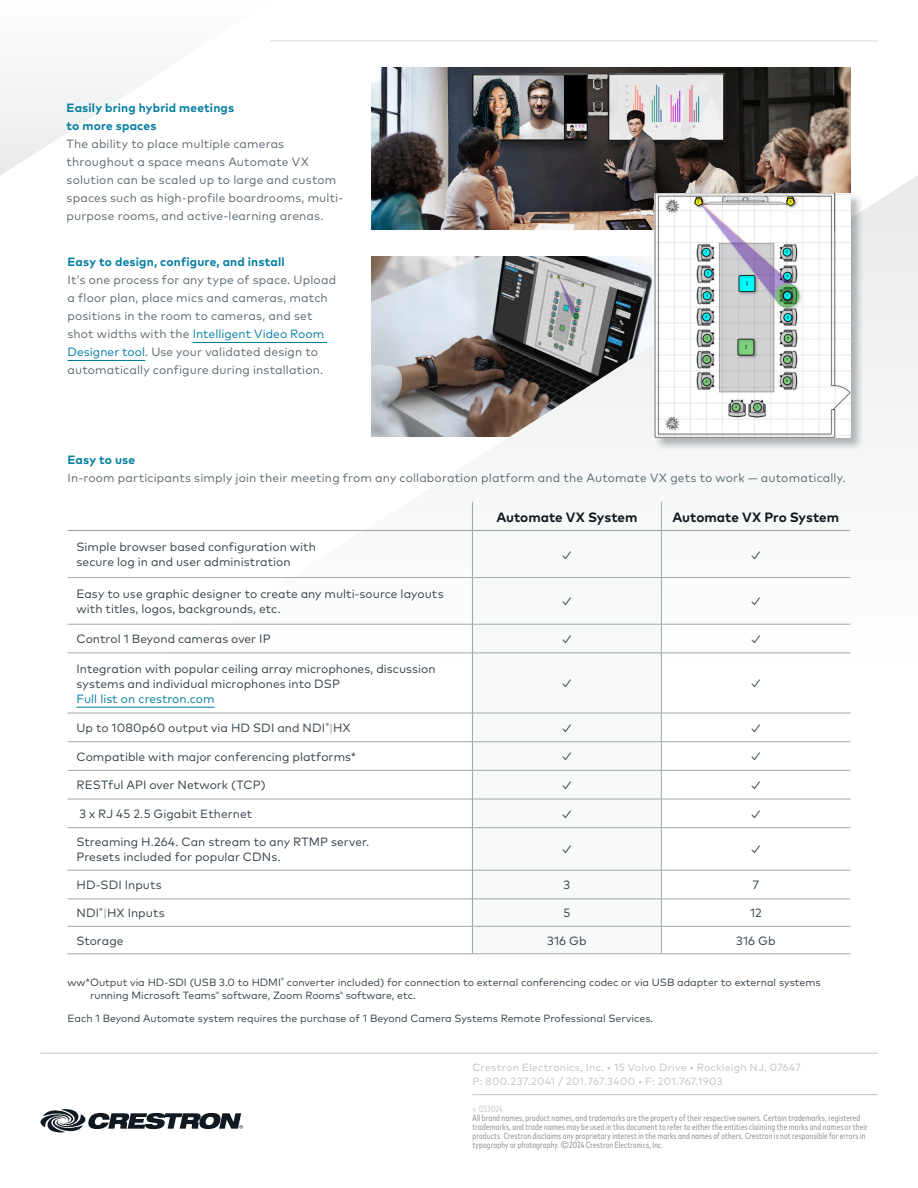
<style>
.page{position:relative;width:918px;height:1188px;background:#fff}
.page>*{position:absolute;margin:0;border:0;box-sizing:border-box;transform-origin:0 0}
.t1{font:700 13.5px "Mark Pro";letter-spacing:-.005em;color:#101820}
.t2{font:13.5px "Mark Pro";color:#333f48}
.t3{font:12px/15px "Mark Pro";letter-spacing:.005em;color:#333f48}
.Body_Copy{font:12px/18px "Mark Pro";letter-spacing:.01em;color:#5b6770}
.Body_Title{font:700 12px/18px "Mark Pro";letter-spacing:.015em;color:#007ca0}
.t4{font:12px "Mark Pro";color:#007ca0}
.t5{font:10.5px/13.5px "Mark Pro";color:#333f48}
.t6{font:10.5px/13.5px "Mark Pro";letter-spacing:.02em;color:#c1c6c8}
.t7{font:condensed 9px/9px "Mark Pro";letter-spacing:.02em;color:#858c91}
.t8{font:condensed 9px "Mark Pro";letter-spacing:.02em;color:#c2c5c8}
.s1{color:#007ca0}
.s2{font-weight:300;font-stretch:expanded}
</style>
<div class="page">
<img style="left:371px;top:68px;width:479px;height:98px">
<svg style="left:0;top:40px;width:295px;height:136px"></svg>
<svg style="left:145px;top:166px;width:773px;height:488px"></svg>
<svg style="left:473px;top:531px;width:188px;height:423px"></svg>
<svg style="left:661px;top:502px;width:1px;height:28px"></svg>
<hr style="left:661px;top:531px;width:1px;height:46px;background:#a2a9ad">
<hr style="left:68px;top:577px;width:404px;height:1px;background:#a2a9ad">
<hr style="left:473px;top:577px;width:188px;height:1px;background:#a2a9ad">
<hr style="left:661px;top:577px;width:189px;height:1px;background:#a2a9ad">
<hr style="left:661px;top:578px;width:1px;height:46px;background:#a2a9ad">
<hr style="left:68px;top:624px;width:404px;height:1px;background:#a2a9ad">
<hr style="left:473px;top:624px;width:188px;height:1px;background:#a2a9ad">
<hr style="left:661px;top:624px;width:189px;height:1px;background:#a2a9ad">
<svg style="left:661px;top:624px;width:1px;height:29px"></svg>
<hr style="left:661px;top:653px;width:1px;height:60px;background:#a2a9ad">
<hr style="left:68px;top:741px;width:404px;height:1px;background:#a2a9ad">
<hr style="left:473px;top:741px;width:188px;height:1px;background:#a2a9ad">
<hr style="left:661px;top:741px;width:189px;height:1px;background:#a2a9ad">
<hr style="left:68px;top:770px;width:404px;height:1px;background:#a2a9ad">
<hr style="left:473px;top:770px;width:188px;height:1px;background:#a2a9ad">
<hr style="left:661px;top:770px;width:189px;height:1px;background:#a2a9ad">
<hr style="left:68px;top:799px;width:404px;height:1px;background:#a2a9ad">
<hr style="left:473px;top:799px;width:188px;height:1px;background:#a2a9ad">
<hr style="left:661px;top:799px;width:189px;height:1px;background:#a2a9ad">
<svg style="left:661px;top:714px;width:1px;height:113px"></svg>
<hr style="left:68px;top:827px;width:404px;height:1px;background:#a2a9ad">
<hr style="left:473px;top:827px;width:188px;height:1px;background:#a2a9ad">
<hr style="left:661px;top:827px;width:189px;height:1px;background:#a2a9ad">
<hr style="left:661px;top:828px;width:1px;height:42px;background:#a2a9ad">
<hr style="left:68px;top:870px;width:404px;height:1px;background:#a2a9ad">
<hr style="left:473px;top:870px;width:188px;height:1px;background:#a2a9ad">
<hr style="left:661px;top:870px;width:189px;height:1px;background:#a2a9ad">
<hr style="left:68px;top:899px;width:404px;height:1px;background:#a2a9ad">
<hr style="left:473px;top:899px;width:188px;height:1px;background:#a2a9ad">
<hr style="left:661px;top:899px;width:189px;height:1px;background:#a2a9ad">
<hr style="left:68px;top:926px;width:404px;height:1px;background:#a2a9ad">
<hr style="left:473px;top:926px;width:188px;height:1px;background:#a2a9ad">
<hr style="left:661px;top:926px;width:189px;height:1px;background:#a2a9ad">
<svg style="left:661px;top:870px;width:1px;height:84px"></svg>
<hr style="left:68px;top:954px;width:404px;height:1px;background:#a2a9ad">
<hr style="left:472px;top:954px;width:189px;height:1px;background:#a2a9ad">
<hr style="left:661px;top:954px;width:189px;height:1px;background:#a2a9ad">
<hr style="left:472px;top:531px;width:1px;height:47px;background:#a2a9ad">
<hr style="left:472px;top:578px;width:1px;height:46px;background:#a2a9ad">
<svg style="left:472px;top:624px;width:1px;height:29px"></svg>
<hr style="left:472px;top:653px;width:1px;height:60px;background:#a2a9ad">
<svg style="left:472px;top:714px;width:1px;height:114px"></svg>
<hr style="left:472px;top:828px;width:1px;height:42px;background:#a2a9ad">
<svg style="left:472px;top:870px;width:1px;height:84px"></svg>
<svg style="left:472px;top:502px;width:1px;height:28px"></svg>
<hr style="left:68px;top:530px;width:404px;height:1px;background:#a2a9ad">
<hr style="left:472px;top:530px;width:189px;height:1px;background:#a2a9ad">
<hr style="left:661px;top:530px;width:189px;height:1px;background:#a2a9ad">
<hr style="left:68px;top:653px;width:404px;height:1px;background:#a2a9ad">
<hr style="left:472px;top:653px;width:189px;height:1px;background:#a2a9ad">
<hr style="left:661px;top:653px;width:189px;height:1px;background:#a2a9ad">
<hr style="left:68px;top:713px;width:404px;height:1px;background:#a2a9ad">
<hr style="left:472px;top:713px;width:189px;height:1px;background:#a2a9ad">
<hr style="left:661px;top:713px;width:189px;height:1px;background:#a2a9ad">
<hr style="left:76px;top:707px;width:139px;height:1px;background:#007ca0">
<hr style="left:193px;top:342px;width:134px;height:1px;background:#007ca0">
<hr style="left:68px;top:360px;width:77px;height:1px;background:#007ca0">
<hr style="left:40px;top:1053px;width:838px;height:1px;background:#c1c6c8">
<hr style="left:472px;top:1094px;width:406px;height:1px;background:#c1c6c8">
<hr style="left:270px;top:41px;width:608px;height:1px;background:#d8dcdb">
<svg style="left:40px;top:1109px;width:203px;height:24px"></svg>
<div style="left:654px;top:192px;width:210px;height:259px;background:#101820;opacity:.3"></div>
<img style="left:655px;top:194px;width:195px;height:243px">
<p class="Body_Title" style="left:67px;top:98px;width:169px">Easily bring hybrid meetings to more spaces</p>
<p class="Body_Copy" style="left:67px;top:134px;width:278px">The ability to place multiple cameras throughout a space means Automate VX solution can be scaled up to large and custom spaces such as high-profile boardrooms, multi&shy;purpose rooms, and active-learning arenas.</p>
<p class="Body_Title" style="left:68px;top:252px;width:219px">Easy to design, configure, and install</p>
<p class="Body_Copy" style="left:68px;top:270px;width:270px">It’s one process for any type of space. Upload a floor plan, place mics and cameras, match positions in the room to cameras, and set shot widths with the <span class="s1">Intelligent Video Room Designer tool</span>. Use your validated design to automatically configure during installation.</p>
<p class="Body_Title" style="left:68px;top:450px;width:69px">Easy to use</p>
<p class="Body_Copy" style="left:68px;top:468px;width:780px">In-room participants simply join their meeting from any collaboration platform and the Automate VX gets to work — automatically.</p>
<p class="t1" style="left:496px;top:506px;width:143px">Automate VX System</p>
<p class="t1" style="left:672px;top:506px;width:168px">Automate VX Pro System</p>
<p class="t3" style="left:76px;top:539px;width:241px">Simple browser based configuration with secure log in and user administration</p>
<p class="t2" style="left:560px;top:545px;width:16px">✓</p>
<p class="t2" style="left:748px;top:545px;width:16px">✓</p>
<p class="t3" style="left:76px;top:585px;width:369px">Easy to use graphic designer to create any multi-source layouts with titles, logos, backgrounds, etc.</p>
<p class="t2" style="left:560px;top:591px;width:16px">✓</p>
<p class="t2" style="left:748px;top:591px;width:16px">✓</p>
<p class="t3" style="left:76px;top:631px;width:196px">Control 1 Beyond cameras over IP</p>
<p class="t2" style="left:560px;top:629px;width:16px">✓</p>
<p class="t2" style="left:748px;top:629px;width:16px">✓</p>
<p class="t3" style="left:76px;top:660px;width:361px">Integration with popular ceiling array microphones, discussion systems and individual microphones into DSP</p>
<p class="t4" style="left:76px;top:689px;width:140px">Full list on crestron.com</p>
<p class="t2" style="left:560px;top:673px;width:16px">✓</p>
<p class="t2" style="left:748px;top:673px;width:16px">✓</p>
<p class="t3" style="left:76px;top:719px;width:276px">Up to 1080p60 output via HD SDI and NDI<sup>®</sup><span class="s2">|</span>HX</p>
<p class="t2" style="left:560px;top:718px;width:16px">✓</p>
<p class="t2" style="left:748px;top:718px;width:16px">✓</p>
<p class="t3" style="left:76px;top:748px;width:281px">Compatible with major conferencing platforms*</p>
<p class="t2" style="left:560px;top:746px;width:16px">✓</p>
<p class="t2" style="left:748px;top:746px;width:16px">✓</p>
<p class="t3" style="left:76px;top:777px;width:191px">RESTful API over Network (TCP)</p>
<p class="t2" style="left:560px;top:775px;width:16px">✓</p>
<p class="t2" style="left:748px;top:775px;width:16px">✓</p>
<p class="t3" style="left:80px;top:805px;width:174px">3 x RJ 45 2.5 Gigabit Ethernet</p>
<p class="t2" style="left:560px;top:804px;width:16px">✓</p>
<p class="t2" style="left:748px;top:804px;width:16px">✓</p>
<p class="t3" style="left:76px;top:833px;width:294px">Streaming H.264. Can stream to any RTMP server.<br>Presets included for popular CDNs.</p>
<p class="t2" style="left:560px;top:839px;width:16px">✓</p>
<p class="t2" style="left:748px;top:839px;width:16px">✓</p>
<p class="t3" style="left:76px;top:877px;width:87px">HD-SDI Inputs</p>
<p class="t3" style="left:564px;top:877px;width:8px">3</p>
<p class="t3" style="left:753px;top:877px;width:8px">7</p>
<p class="t3" style="left:76px;top:905px;width:90px">NDI<sup>®</sup><span class="s2">|</span>HX Inputs</p>
<p class="t3" style="left:563px;top:905px;width:8px">5</p>
<p class="t3" style="left:750px;top:905px;width:13px">12</p>
<p class="t3" style="left:76px;top:932px;width:49px">Storage</p>
<p class="t3" style="left:547px;top:932px;width:41px">316 Gb</p>
<p class="t3" style="left:736px;top:932px;width:41px">316 Gb</p>
<p class="t5" style="left:90px;top:974px;width:732px;text-indent:-23px">ww*Output via HD-SDI (USB 3.0 to HDMI<sup>®</sup> converter included) for connection to external conferencing codec or via USB adapter to external systems running Microsoft Teams<sup>®</sup> software, Zoom Rooms<sup>®</sup> software, etc.</p>
<p class="t5" style="left:68px;top:1010px;width:587px">Each 1 Beyond Automate system requires the purchase of 1 Beyond Camera Systems Remote Professional Services.</p>
<p class="t6" style="left:472px;top:1060px;width:330px">Crestron Electronics, Inc. • 15 Volvo Drive • Rockleigh NJ, 07647<br>P: 800.237.2041 / 201.767.3400 • F: 201.767.1903</p>
<p class="t8" style="left:472px;top:1102px;width:32px">v. 053024</p>
<p class="t7" style="left:472px;top:1112px;width:397px">All brand names, product names, and trademarks are the property of their respective owners. Certain trademarks, registered trademarks, and trade names may be used in this document to refer to either the entities claiming the marks and names or their products. Crestron disclaims any proprietary interest in the marks and names of others. Crestron is not responsible for errors in typography or photography. ©2024 Crestron Electronics, Inc.</p>
</div>
